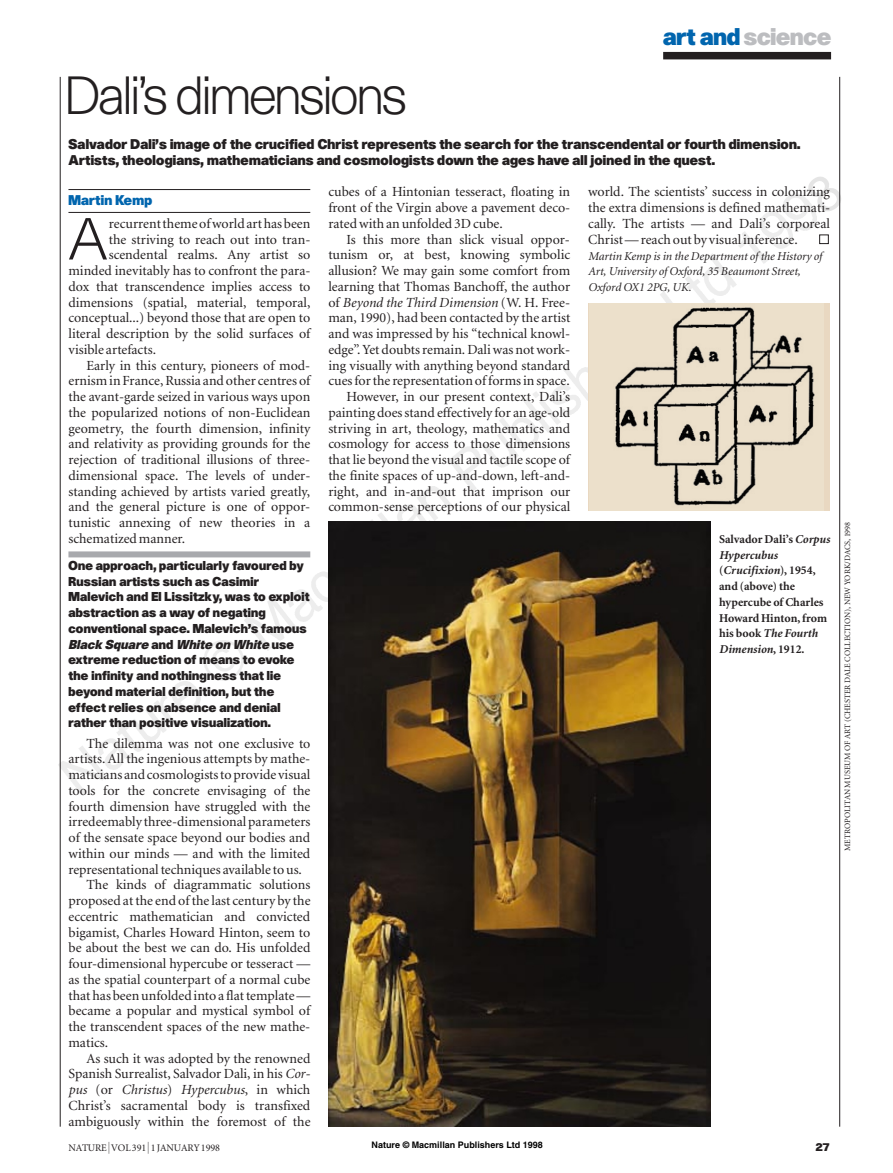
<style>
.page{position:relative;width:893px;height:1173px;background:#fff}
.page>*{position:absolute;margin:0;border:0;box-sizing:border-box;transform-origin:0 0}
.t1{font:300 54.6px "Unica SB";color:#231f20}
.t2{font:49.5px "Unica SB Light Titling";letter-spacing:-.08em;color:#231f20}
.t3{font:700 22.5px "Unica SH";letter-spacing:-.005em;color:#bcbdc0}
.t4{font:13.95px/15.8px "Minion";color:#231f20;text-align:justify}
.t5{font:italic 13.95px "Minion";color:#231f20}
.t6{font:700 13.2px/15.3px "Unica SH";letter-spacing:.02em;color:#231f20}
.t7{font:700 13.2px "Unica SH";letter-spacing:.02em;color:#0165ae}
.t8{font:700 12px/15.8px "Unica SH";letter-spacing:.02em;color:#231f20}
.t9{font:700 12px/15.8px "Minion";color:#231f20}
.t10{font:italic 12px/15.8px "Minion";color:#231f20}
.t11{font:700 10.8px "Unica SH";color:#231f20}
.t12{font:10.2px "Minion";letter-spacing:-.01em;color:#231f20}
.t13{font:700 9px "Helvetica";color:#000}
.t14{font:8.25px "Minion";letter-spacing:-.005em;color:#231f20}
.s1{color:#0165ae}
.s2{font-style:italic}
.s3{font-style:normal}
.s4{font-family:"Unica SB";font-weight:300;font-size:12px}
</style>
<div class="page">
<img style="left:105px;top:722px;width:39px;height:29px">
<img style="left:129px;top:708px;width:37px;height:34px">
<img style="left:153px;top:694px;width:22px;height:32px">
<img style="left:167px;top:681px;width:34px;height:30px">
<img style="left:307px;top:572px;width:21px;height:30px">
<img style="left:416px;top:486px;width:37px;height:34px">
<img style="left:440px;top:447px;width:40px;height:44px">
<img style="left:516px;top:400px;width:35px;height:32px">
<img style="left:525px;top:392px;width:35px;height:33px">
<img style="left:547px;top:389px;width:33px;height:27px">
<img style="left:556px;top:367px;width:32px;height:34px">
<img style="left:699px;top:254px;width:37px;height:41px">
<img style="left:771px;top:193px;width:45px;height:37px">
<div style="left:663px;top:52px;width:168px;height:7px;background:#231f20"></div>
<hr style="left:60px;top:77px;width:1px;height:1050px;background:#231f20">
<hr style="left:839px;top:77px;width:1px;height:1050px;background:#231f20">
<hr style="left:68px;top:189px;width:242px;height:1px;background:#231f20">
<hr style="left:68px;top:212px;width:242px;height:1px;background:#231f20">
<div style="left:68px;top:551px;width:242px;height:6px;background:#a8a9ad"></div>
<div style="left:819px;top:235px;width:9px;height:9px;border:1px solid #231f20"></div>
<img style="left:328px;top:521px;width:382px;height:605px">
<div style="left:588px;top:304px;width:242px;height:207px;background:#ece0cb"></div>
<img style="left:615px;top:307px;width:200px;height:199px">
<svg style="left:803px;top:172px;width:38px;height:44px"></svg>
<h3 class="t3" style="left:663px;top:29px;width:169px"><span class="s1">art and</span> science</h3>
<h2 class="t2" style="left:68px;top:79px;width:341px">Dali’s dimensions</h2>
<p class="t6" style="left:68px;top:139px;width:733px">Salvador Dali’s image of the crucified Christ represents the search for the transcendental or fourth dimension.<br>Artists, theologians, mathematicians and cosmologists down the ages have all joined in the quest.</p>
<p class="t7" style="left:68px;top:195px;width:85px">Martin Kemp</p>
<h1 class="t1" style="left:68px;top:221px;width:40px">A</h1>
<p class="t4" style="left:109px;top:217px;width:203px">recurrent theme of world art has been</p>
<p class="t4" style="left:109px;top:233px;width:203px">the striving to reach out into tran-</p>
<p class="t4" style="left:109px;top:248px;width:203px">scendental realms. Any artist so</p>
<p class="t4" style="left:68px;top:264px;width:243px">minded inevitably has to confront the para-</p>
<p class="t4" style="left:68px;top:280px;width:243px">dox that transcendence implies access to</p>
<p class="t4" style="left:68px;top:296px;width:243px">dimensions (spatial, material, temporal,</p>
<p class="t4" style="left:68px;top:311px;width:243px">conceptual...) beyond those that are open to</p>
<p class="t4" style="left:68px;top:327px;width:243px">literal description by the solid surfaces of</p>
<p class="t4" style="left:68px;top:343px;width:89px">visible artefacts.</p>
<p class="t4" style="left:86px;top:359px;width:225px">Early in this century, pioneers of mod-</p>
<p class="t4" style="left:68px;top:374px;width:243px">ernism in France, Russia and other centres of</p>
<p class="t4" style="left:68px;top:390px;width:243px">the avant-garde seized in various ways upon</p>
<p class="t4" style="left:68px;top:406px;width:243px">the popularized notions of non-Euclidean</p>
<p class="t4" style="left:68px;top:422px;width:243px">geometry, the fourth dimension, infinity</p>
<p class="t4" style="left:68px;top:437px;width:243px">and relativity as providing grounds for the</p>
<p class="t4" style="left:68px;top:453px;width:243px">rejection of traditional illusions of three-</p>
<p class="t4" style="left:68px;top:469px;width:243px">dimensional space. The levels of under-</p>
<p class="t4" style="left:68px;top:485px;width:243px">standing achieved by artists varied greatly,</p>
<p class="t4" style="left:68px;top:500px;width:243px">and the general picture is one of oppor-</p>
<p class="t4" style="left:68px;top:516px;width:243px">tunistic annexing of new theories in a</p>
<p class="t4" style="left:68px;top:532px;width:118px">schematized manner.</p>
<p class="t8" style="left:68px;top:559px;width:243px">One approach, particularly favoured by Russian artists such as Casimir Malevich and El Lissitzky, was to exploit abstraction as a way of negating conventional space. Malevich’s famous <span class="s2">Black Square</span> a n d <span class="s2">White on White</span> u s e extreme reduction of means to evoke the infinity and nothingness that lie beyond material definition, but the effect relies on absence and denial rather than positive visualization.</p>
<p class="t4" style="left:86px;top:737px;width:225px">The dilemma was not one exclusive to</p>
<p class="t4" style="left:68px;top:752px;width:243px">artists. All the ingenious attempts by mathe-</p>
<p class="t4" style="left:68px;top:768px;width:243px">maticians and cosmologists to provide visual</p>
<p class="t4" style="left:68px;top:784px;width:243px">tools for the concrete envisaging of the</p>
<p class="t4" style="left:68px;top:800px;width:243px">fourth dimension have struggled with the</p>
<p class="t4" style="left:68px;top:815px;width:243px">irredeemably three-dimensional parameters</p>
<p class="t4" style="left:68px;top:831px;width:243px">of the sensate space beyond our bodies and</p>
<p class="t4" style="left:68px;top:847px;width:243px">within our minds — and with the limited</p>
<p class="t4" style="left:68px;top:863px;width:235px">representational techniques available to us.</p>
<p class="t4" style="left:86px;top:878px;width:225px">The kinds of diagrammatic solutions</p>
<p class="t4" style="left:68px;top:894px;width:243px">proposed at the end of the last century by the</p>
<p class="t4" style="left:68px;top:910px;width:243px">eccentric mathematician and convicted</p>
<p class="t4" style="left:68px;top:926px;width:243px">bigamist, Charles Howard Hinton, seem to</p>
<p class="t4" style="left:68px;top:941px;width:243px">be about the best we can do. His unfolded</p>
<p class="t4" style="left:68px;top:957px;width:243px">four-dimensional hypercube or tesseract —</p>
<p class="t4" style="left:68px;top:973px;width:243px">as the spatial counterpart of a normal cube</p>
<p class="t4" style="left:68px;top:989px;width:243px">that has been unfolded into a flat template —</p>
<p class="t4" style="left:68px;top:1004px;width:243px">became a popular and mystical symbol of</p>
<p class="t4" style="left:68px;top:1020px;width:243px">the transcendent spaces of the new mathe-</p>
<p class="t4" style="left:68px;top:1036px;width:41px">matics.</p>
<p class="t4" style="left:86px;top:1052px;width:225px">As such it was adopted by the renowned</p>
<p class="t4" style="left:68px;top:1067px;width:243px">Spanish Surrealist, Salvador Dali, in his <span class="s2">Cor-</span></p>
<p class="t5" style="left:68px;top:1084px;width:243px">pus <span class="s3">(or</span> Christus<span class="s3">)</span> Hypercubus<span class="s3">, in which</span></p>
<p class="t4" style="left:68px;top:1099px;width:243px">Christ’s sacramental body is transfixed</p>
<p class="t4" style="left:68px;top:1115px;width:243px">ambiguously within the foremost of the</p>
<p class="t4" style="left:328px;top:185px;width:243px">cubes of a Hintonian tesseract, floating in front of the Virgin above a pavement deco&shy;rated with an unfolded 3D cube.</p>
<p class="t4" style="left:328px;top:233px;width:243px;text-align:right">Is this more than slick visual oppor&shy;tunism or, at best, knowing symbolic allusion? We may gain some comfort from learning that Thomas Banchoff, the author of <span class="s2">Beyond the Third Dimension</span> (W. H. Free&shy;man, 1990), had been contacted by the artist and was impressed by his “technical knowl&shy;edge”. Yet doubts remain. Dali was not work&shy;ing visually with anything beyond standard cues for the representation of forms in space.<br>However, in our present context, Dali’s painting does stand effectively for an age-old striving in art, theology, mathematics and cosmology for access to those dimensions that lie beyond the visual and tactile scope of the finite spaces of up-and-down, left-and&shy;right, and in-and-out that imprison our common-sense perceptions of our physical</p>
<p class="t4" style="left:588px;top:185px;width:243px">world. The scientists’ success in colonizing the extra dimensions is defined mathemati&shy;cally. The artists — and Dali’s corporeal Christ — reach out by visual inference.</p>
<p class="t10" style="left:588px;top:249px;width:235px">Martin Kemp is in the Department of the History of<br>Art, University of Oxford, 35 Beaumont Street,<br>Oxford OX1 2PG, UK.</p>
<p class="t9" style="left:719px;top:532px;width:112px">Salvador Dali’s <span class="s2">Corpus<br>Hypercubus </span>(<span class="s2">Crucifixion</span>), 1954, and (above) the hypercube of Charles<br>Howard Hinton, from his book <span class="s2">The Fourth<br>Dimension</span>, 1912.</p>
<p class="t12" style="left:68px;top:1143px;width:153px">NATURE<span class="s4">|</span> VOL 391 <span class="s4">|</span> 1 JANUARY 1998</p>
<p class="t11" style="left:815px;top:1143px;width:15px">27</p>
<p class="t13" style="left:371px;top:1142px;width:173px">Nature © Macmillan Publishers Ltd 1998</p>
<p class="t14" style="left:844px;top:851px;width:331px;rotate:-90deg">METROPOLITAN MUSEUM OF ART (CHESTER DALE COLLECTION), NEW YORK/DACS, 1998</p>
</div>
